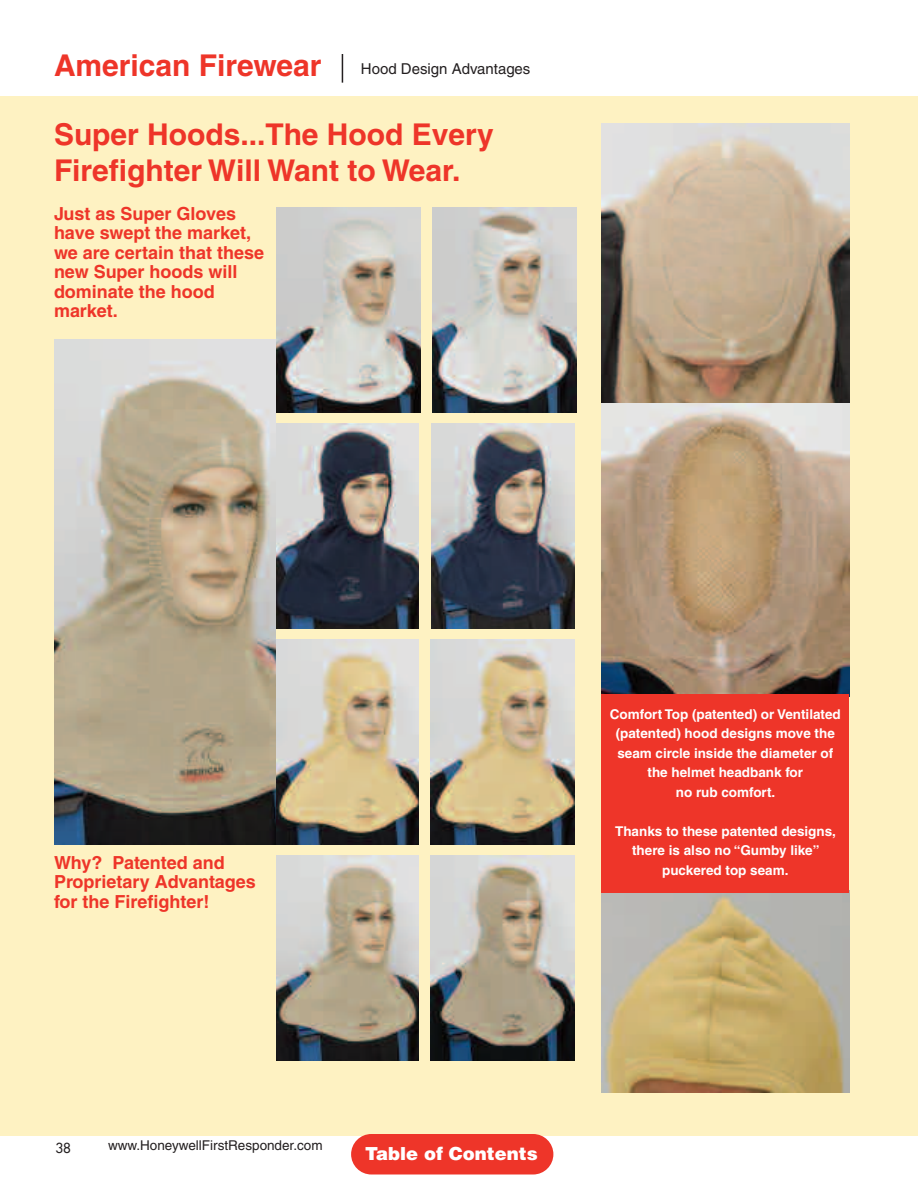
<style>
.page{position:relative;width:918px;height:1188px;background:#fff}
.page>*{position:absolute;margin:0;border:0;box-sizing:border-box;transform-origin:0 0}
.t1{font:700 30px/36px "Helvetica";color:#ee3529}
.t2{font:700 18px/19.5px "Helvetica";color:#ee3529}
.t3{font:900 18px "Helvetica";color:#fff}
.t4{font:15px "Helvetica";color:#231f20}
.t5{font:700 13.5px/19.5px "Helvetica";color:#fff;text-align:center}
.t6{font:13.5px "Helvetica";color:#231f20}
.t7{font:13.5px "Futura";color:#231f20}
</style>
<div class="page">
<div style="left:0;top:96px;width:918px;height:1040px;background:#fef2c2"></div>
<img style="left:54px;top:339px;width:222px;height:505px">
<img style="left:602px;top:123px;width:247px;height:571px">
<img style="left:602px;top:892px;width:247px;height:201px">
<div style="left:602px;top:694px;width:247px;height:198px;background:#ee3529"></div>
<img style="left:432px;top:207px;width:144px;height:205px">
<img style="left:276px;top:207px;width:145px;height:205px">
<img style="left:276px;top:423px;width:143px;height:205px">
<img style="left:432px;top:423px;width:142px;height:205px">
<img style="left:276px;top:639px;width:143px;height:205px">
<img style="left:430px;top:639px;width:144px;height:205px">
<img style="left:276px;top:855px;width:143px;height:205px">
<img style="left:430px;top:855px;width:144px;height:205px">
<svg style="left:342px;top:54px;width:1px;height:29px"></svg>
<div style="left:351px;top:1134px;width:202px;height:40px;background:#ee3529;border-radius:20px"></div>
<h1 class="t1" style="left:54px;top:50px;width:269px">American Firewear</h1>
<p class="t4" style="left:361px;top:64px;width:171px">Hood Design Advantages</p>
<h1 class="t1" style="left:54px;top:119px;width:441px">Super Hoods...The Hood Every<br>Firefighter Will Want to Wear.</h1>
<h2 class="t2" style="left:54px;top:205px;width:212px">Just as Super Gloves have swept the market, we are certain that these new Super hoods will dominate the hood market.</h2>
<h2 class="t2" style="left:54px;top:854px;width:203px">Why? Patented and<br>Proprietary Advantages for the Firefighter!</h2>
<p class="t5" style="left:610px;top:706px;width:232px">Comfort Top (patented) or Ventilated (patented) hood designs move the seam circle inside the diameter of the helmet headbank for<br>no rub comfort.</p>
<p class="t5" style="left:615px;top:823px;width:222px">Thanks to these patented designs, there is also no “Gumby like” puckered top seam.</p>
<p class="t7" style="left:56px;top:1142px;width:17px">38</p>
<p class="t6" style="left:108px;top:1141px;width:216px">www.HoneywellFirstResponder.com</p>
<h2 class="t3" style="left:365px;top:1143px;width:174px">Table of Contents</h2>
</div>
